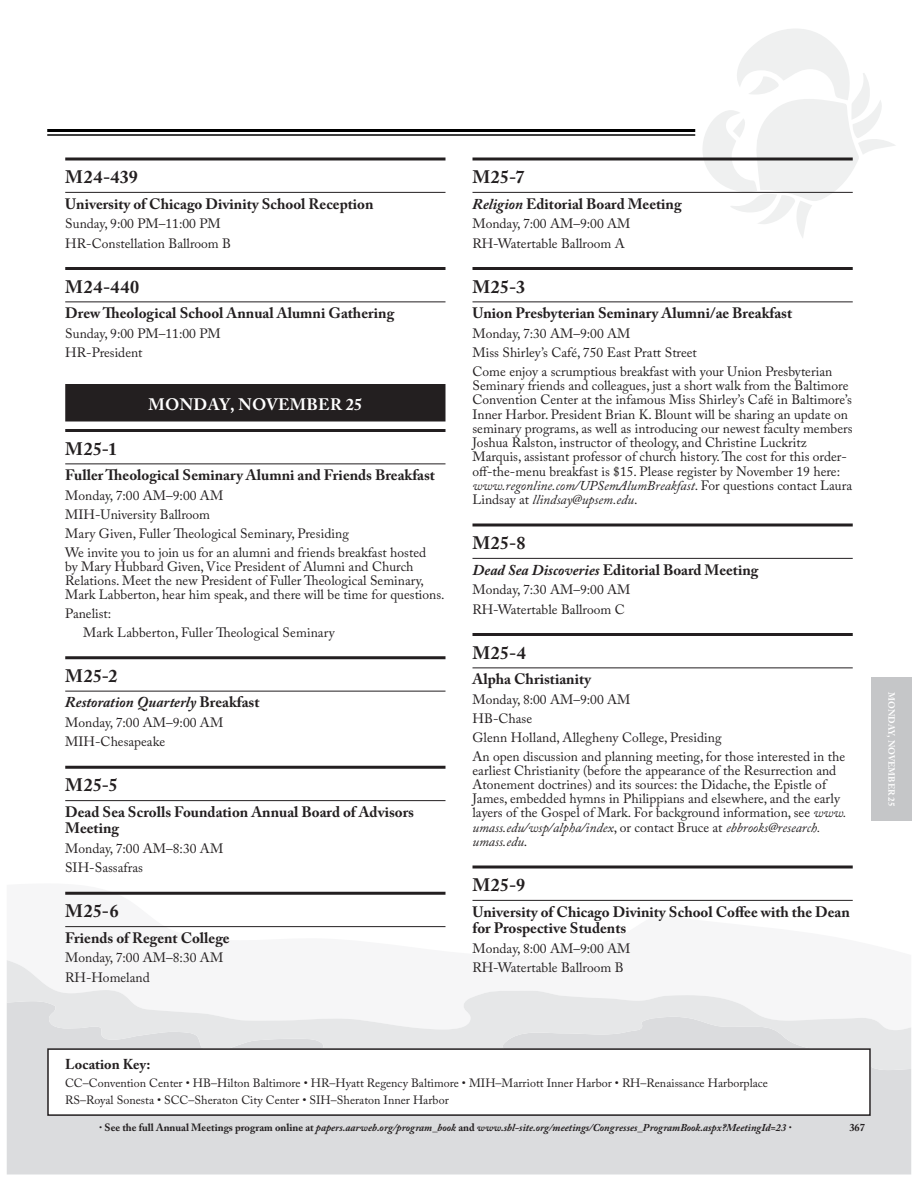
<style>
.page{position:relative;width:918px;height:1188px;background:#fff}
.page>*{position:absolute;margin:0;border:0;box-sizing:border-box;transform-origin:0 0}
.t1{font:700 18px "Adobe Caslon Pro";letter-spacing:.035em;color:#231f20}
.t2{font:700 16.5px "Adobe Caslon Pro";letter-spacing:.02em;color:#fff}
.t3{font:700 15px/16.5px "Adobe Caslon Pro";color:#231f20}
.t4{font:italic 700 15px "Adobe Caslon Pro";color:#231f20}
.t5{font:700 14.25px "Adobe Caslon Pro";color:#231f20}
.t6{font:13.5px/14.2px "Adobe Caslon Pro";color:#231f20}
.t7{font:12px/16.5px "Adobe Caslon Pro";color:#231f20}
.t8{font:italic 700 10.5px "Adobe Caslon Pro";color:#231f20}
.t9{font:700 10.5px "Adobe Caslon Pro";color:#231f20}
.t10{font:700 9px "Adobe Caslon Pro";letter-spacing:.015em;color:#fff}
.s1{font-style:normal}
.s2{font-style:italic}
</style>
<div class="page">
<div style="left:7px;top:1070px;width:904px;height:105px;background:#dbdcde"></div>
<svg style="left:65px;top:891px;width:788px;height:37px"></svg>
<svg style="left:7px;top:960px;width:904px;height:110px;fill:#f6f6f7"></svg>
<hr style="left:47px;top:129px;width:648px;height:3px;background:#000">
<hr style="left:47px;top:134px;width:648px;height:2px;background:#000">
<svg style="left:693px;top:29px;width:202px;height:209px"></svg>
<div style="left:871px;top:677px;width:40px;height:144px;background:#c5c6c8"></div>
<div style="left:48px;top:1049px;width:822px;height:66px;background:#fff"></div>
<div style="left:47px;top:1048px;width:824px;height:68px;border:2px solid #231f20"></div>
<hr style="left:65px;top:158px;width:381px;height:2px;background:#231f20">
<hr style="left:65px;top:192px;width:381px;height:1px;background:#231f20">
<hr style="left:65px;top:267px;width:381px;height:3px;background:#231f20">
<hr style="left:65px;top:302px;width:381px;height:1px;background:#231f20">
<div style="left:65px;top:384px;width:381px;height:38px;background:#231f20"></div>
<hr style="left:65px;top:429px;width:381px;height:3px;background:#231f20">
<hr style="left:65px;top:464px;width:381px;height:1px;background:#231f20">
<hr style="left:65px;top:656px;width:381px;height:3px;background:#231f20">
<hr style="left:65px;top:691px;width:381px;height:1px;background:#231f20">
<hr style="left:65px;top:766px;width:381px;height:3px;background:#231f20">
<hr style="left:65px;top:800px;width:381px;height:1px;background:#231f20">
<hr style="left:65px;top:892px;width:381px;height:3px;background:#231f20">
<hr style="left:65px;top:926px;width:381px;height:1px;background:#231f20">
<hr style="left:473px;top:158px;width:380px;height:2px;background:#231f20">
<hr style="left:473px;top:192px;width:380px;height:1px;background:#231f20">
<hr style="left:473px;top:267px;width:380px;height:3px;background:#231f20">
<hr style="left:473px;top:302px;width:380px;height:1px;background:#231f20">
<hr style="left:473px;top:524px;width:380px;height:3px;background:#231f20">
<hr style="left:473px;top:558px;width:380px;height:1px;background:#231f20">
<hr style="left:473px;top:633px;width:380px;height:3px;background:#231f20">
<hr style="left:473px;top:668px;width:380px;height:1px;background:#231f20">
<hr style="left:473px;top:866px;width:380px;height:3px;background:#231f20">
<hr style="left:473px;top:900px;width:380px;height:1px;background:#231f20">
<h1 class="t1" style="left:65px;top:170px;width:74px">M24-439</h1>
<p class="t3" style="left:65px;top:197px;width:310px">University of Chicago Divinity School Reception</p>
<p class="t6" style="left:65px;top:215px;width:167px;line-height:19.5px">Sunday, 9:00 PM–11:00 PM<br>HR-Constellation Ballroom B</p>
<h1 class="t1" style="left:65px;top:280px;width:75px">M24-440</h1>
<p class="t3" style="left:65px;top:307px;width:331px">Drew Theological School Annual Alumni Gathering</p>
<p class="t6" style="left:65px;top:325px;width:157px;line-height:19.5px">Sunday, 9:00 PM–11:00 PM<br>HR-President</p>
<p class="t2" style="left:149px;top:398px;width:215px">MONDAY, NOVEMBER 25</p>
<h1 class="t1" style="left:65px;top:442px;width:53px">M25-1</h1>
<p class="t3" style="left:65px;top:469px;width:371px">Fuller Theological Seminary Alumni and Friends Breakfast</p>
<p class="t6" style="left:65px;top:487px;width:362px;line-height:19px">Monday, 7:00 AM–9:00 AM<br>MIH-University Ballroom<br>Mary Given, Fuller Theological Seminary, Presiding<br>We invite you to join us for an alumni and friends breakfast hosted</p>
<p class="t6" style="left:65px;top:561px;width:381px">by Mary Hubbard Given, Vice President of Alumni and Church<br>Relations. Meet the new President of Fuller Theological Seminary,<br>Mark Labberton, hear him speak, and there will be time for questions.</p>
<p class="t6" style="left:83px;top:606px;width:253px;line-height:18.8px;text-indent:-18px">Panelist:<br>Mark Labberton, Fuller Theological Seminary</p>
<h1 class="t1" style="left:65px;top:669px;width:54px">M25-2</h1>
<p class="t4" style="left:65px;top:696px;width:196px">Restoration Quarterly <span class="s1">Breakfast</span></p>
<p class="t6" style="left:65px;top:714px;width:159px;line-height:19.5px">Monday, 7:00 AM–9:00 AM<br>MIH-Chesapeake</p>
<h1 class="t1" style="left:65px;top:778px;width:54px">M25-5</h1>
<p class="t3" style="left:65px;top:805px;width:350px">Dead Sea Scrolls Foundation Annual Board of Advisors<br>Meeting</p>
<p class="t6" style="left:65px;top:840px;width:159px;line-height:19.5px">Monday, 7:00 AM–8:30 AM<br>SIH-Sassafras</p>
<h1 class="t1" style="left:65px;top:904px;width:55px">M25-6</h1>
<p class="t3" style="left:65px;top:931px;width:166px">Friends of Regent College</p>
<p class="t6" style="left:65px;top:950px;width:159px;line-height:19.5px">Monday, 7:00 AM–8:30 AM<br>RH-Homeland</p>
<h1 class="t1" style="left:473px;top:170px;width:54px">M25-7</h1>
<p class="t3" style="left:473px;top:197px;width:211px"><span class="s2">Religion</span> Editorial Board Meeting</p>
<p class="t6" style="left:473px;top:215px;width:159px;line-height:19.5px">Monday, 7:00 AM–9:00 AM<br>RH-Watertable Ballroom A</p>
<h1 class="t1" style="left:473px;top:280px;width:54px">M25-3</h1>
<p class="t3" style="left:473px;top:307px;width:321px">Union Presbyterian Seminary Alumni/ae Breakfast</p>
<p class="t6" style="left:473px;top:325px;width:361px;line-height:19.2px">Monday, 7:30 AM–9:00 AM<br>Miss Shirley’s Café, 750 East Pratt Street<br>Come enjoy a scrumptious breakfast with your Union Presbyterian</p>
<p class="t6" style="left:473px;top:380px;width:382px">Seminary friends and colleagues, just a short walk from the Baltimore Convention Center at the infamous Miss Shirley’s Café in Baltimore’s Inner Harbor. President Brian K. Blount will be sharing an update on seminary programs, as well as introducing our newest faculty members Joshua Ralston, instructor of theology, and Christine Luckritz Marquis, assistant professor of church history. The cost for this order&shy;off-the-menu breakfast is $15. Please register by November 19 here: <span class="s2">www.regonline.com/UPSemAlumBreakfast</span>. For questions contact Laura Lindsay at <span class="s2">llindsay@upsem.edu</span>.</p>
<h1 class="t1" style="left:473px;top:536px;width:54px">M25-8</h1>
<p class="t3" style="left:473px;top:563px;width:287px"><span class="s2">Dead Sea Discoveries</span> Editorial Board Meeting</p>
<p class="t6" style="left:473px;top:581px;width:159px;line-height:19.5px">Monday, 7:30 AM–9:00 AM<br>RH-Watertable Ballroom C</p>
<h1 class="t1" style="left:473px;top:646px;width:55px">M25-4</h1>
<p class="t3" style="left:473px;top:673px;width:120px">Alpha Christianity</p>
<p class="t6" style="left:473px;top:691px;width:374px;line-height:19px">Monday, 8:00 AM–9:00 AM<br>HB-Chase<br>Glenn Holland, Allegheny College, Presiding<br>An open discussion and planning meeting, for those interested in the</p>
<p class="t6" style="left:473px;top:765px;width:376px">earliest Christianity (before the appearance of the Resurrection and Atonement doctrines) and its sources: the Didache, the Epistle of James, embedded hymns in Philippians and elsewhere, and the early layers of the Gospel of Mark. For background information, see <span class="s2">www. umass.edu/wsp/alpha/index</span>, or contact Bruce at <span class="s2">ebbrooks@research. umass.edu</span>.</p>
<h1 class="t1" style="left:473px;top:878px;width:54px">M25-9</h1>
<p class="t3" style="left:473px;top:905px;width:379px">University of Chicago Divinity School Coffee with the Dean for Prospective Students</p>
<p class="t6" style="left:473px;top:940px;width:159px;line-height:19.5px">Monday, 8:00 AM–9:00 AM<br>RH-Watertable Ballroom B</p>
<p class="t10" style="left:895px;top:692px;width:116px;rotate:90deg">MONDAY, NOVEMBER 25</p>
<p class="t5" style="left:65px;top:1059px;width:87px">Location Key:</p>
<p class="t7" style="left:65px;top:1077px;width:704px">CC–Convention Center • HB–Hilton Baltimore • HR–Hyatt Regency Baltimore • MIH–Marriott Inner Harbor • RH–Renaissance Harborplace<br>RS–Royal Sonesta • SCC–Sheraton City Center • SIH–Sheraton Inner Harbor</p>
<p class="t8" style="left:105px;top:1123px;width:683px"><span class="s1">See the full Annual Meetings program online at</span> papers.aarweb.org/program_book <span class="s1">and</span> www.sbl-site.org/meetings/Congresses_ProgramBook.aspx?MeetingId=23</p>
<p class="t9" style="left:849px;top:1123px;width:17px">367</p>
</div>
